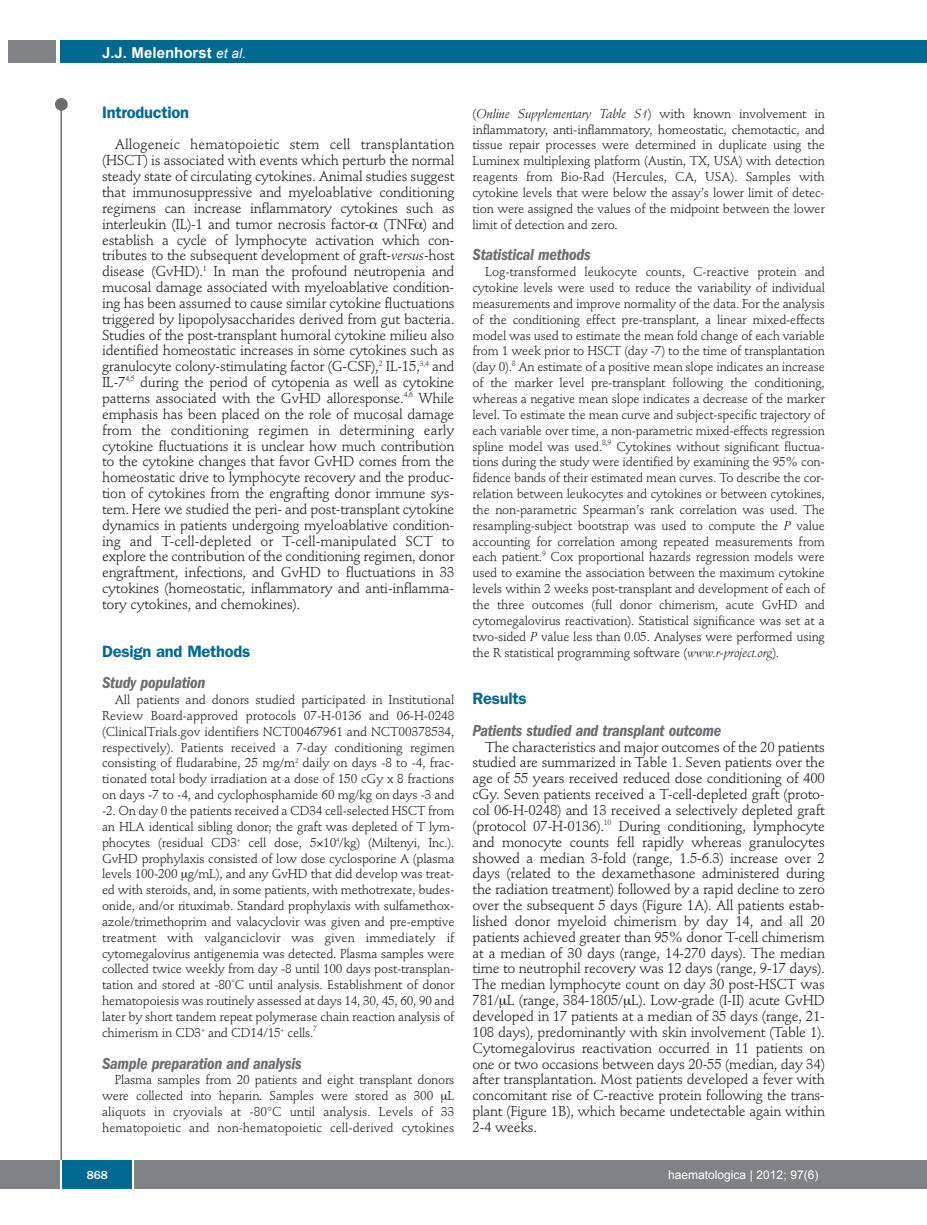
<style>
.page{position:relative;width:927px;height:1225px;background:#fff}
.page>*{position:absolute;margin:0;border:0;box-sizing:border-box;transform-origin:0 0}
.t1{font:italic 600 condensed 16.5px "Franklin Gothic";letter-spacing:-.015em;color:#6c6d70}
.t2{font:600 16.5px "Franklin Gothic";letter-spacing:-.015em;color:#006991}
.t3{font:700 15px "Arial";color:#fff}
.t4{font:14.25px/15.9px "Stempel Schneidler";letter-spacing:-.015em;color:#231f20;text-align:justify}
.t5{font:12.75px/15.9px "Stempel Schneidler";letter-spacing:-.015em;color:#231f20;text-align:justify}
.t6{font:12px "Arial";color:#fff}
.t7{font:500 12px "Franklin Gothic";color:#fff}
.s1{font-weight:400;font-style:italic;font-size:13.5px}
.s2{font-style:italic}
</style>
<div class="page">
<div style="left:911px;top:40px;width:16px;height:22px;background:#006991"></div>
<div style="left:910px;top:1160px;width:17px;height:28px;background:#808285"></div>
<div style="left:55px;top:98px;width:13px;height:13px;background:#6c6d70;border-radius:50%"></div>
<hr style="left:60px;top:101px;width:2px;height:1061px;background:#6c6d70">
<div style="left:60px;top:40px;width:852px;height:22px;background:#006991"></div>
<div style="left:9px;top:40px;width:47px;height:22px;background:#808285"></div>
<div style="left:0;top:1160px;width:911px;height:28px;background:#808285"></div>
<div style="left:62px;top:1160px;width:71px;height:28px;background:#006991"></div>
<hr style="left:60px;top:1160px;width:2px;height:28px;background:#fff">
<svg style="left:133px;top:1160px;width:1px;height:28px"></svg>
<p class="t3" style="left:102px;top:44px;width:145px">J.J. melenhorst <span class="s1">et al.</span></p>
<p class="t2" style="left:102px;top:106px;width:88px">Introduction</p>
<p class="t4" style="left:102px;top:138px;width:354px;text-indent:13px">Allogeneic hematopoietic stem cell transplantation (HSCT) is associated with events which perturb the normal steady state of circulating cytokines. Animal studies suggest that immunosuppressive and myeloablative conditioning regimens can increase inflammatory cytokines such as interleukin (IL)-1 and tumor necrosis factor- (TNF ) and establish a cycle of lymphocyte activation which con&shy;tributes to the subsequent development of graft-<span class="s2">versus</span>-host disease (GvHD).<sup>1</sup> In man the profound neutropenia and mucosal damage associated with myeloablative condition&shy;ing has been assumed to cause similar cytokine fluctuations triggered by lipopolysaccharides derived from gut bacteria.<br>Studies of the post-transplant humoral cytokine milieu also identified homeostatic increases in some cytokines such as granulocyte colony-stimulating factor (G-CSF),<sup>2</sup> IL-15,<sup>3,4</sup> and IL-7<sup>4,5</sup> during the period of cytopenia as well as cytokine patterns associated with the GvHD alloresponse.<sup>4,6</sup> While emphasis has been placed on the role of mucosal damage from the conditioning regimen in determining early cytokine fluctuations it is unclear how much contribution to the cytokine changes that favor GvHD comes from the homeostatic drive to lymphocyte recovery and the produc&shy;tion of cytokines from the engrafting donor immune sys&shy;tem. Here we studied the peri- and post-transplant cytokine dynamics in patients undergoing myeloablative condition&shy;ing and T-cell-depleted or T-cell-manipulated SCT to explore the contribution of the conditioning regimen, donor engraftment, infections, and GvHD to fluctuations in 33 cytokines (homeostatic, inflammatory and anti-inflamma&shy;tory cytokines, and chemokines).</p>
<p class="t2" style="left:102px;top:645px;width:150px">Design and Methods</p>
<p class="t1" style="left:102px;top:676px;width:105px">Study population</p>
<p class="t5" style="left:102px;top:693px;width:354px;text-indent:13px">All patients and donors studied participated in Institutional Review Board-approved protocols 07-H-0136 and 06-H-0248 (ClinicalTrials.gov identifiers NCT00467961 and NCT00378534, respectively). Patients received a 7-day conditioning regimen consisting of fludarabine, 25 mg/m<sup>2</sup> daily on days -8 to -4, frac&shy;tionated total body irradiation at a dose of 150 cGy x 8 fractions on days -7 to -4, and cyclophosphamide 60 mg/kg on days -3 and -2. On day 0 the patients received a CD34 cell-selected HSCT from an HLA identical sibling donor; the graft was depleted of T lym&shy;phocytes (residual CD3<sup>+</sup> cell dose, 5 10<sup>4</sup>/kg) (Miltenyi, Inc.).<br>GvHD prophylaxis consisted of low dose cyclosporine A (plasma levels 100-200 g/mL), and any GvHD that did develop was treat&shy;ed with steroids, and, in some patients, with methotrexate, budes&shy;onide, and/or rituximab. Standard prophylaxis with sulfamethox&shy;azole/trimethoprim and valacyclovir was given and pre-emptive treatment with valganciclovir was given immediately if cytomegalovirus antigenemia was detected. Plasma samples were collected twice weekly from day -8 until 100 days post-transplan&shy;tation and stored at -80˚C until analysis. Establishment of donor hematopoiesis was routinely assessed at days 14, 30, 45, 60, 90 and later by short tandem repeat polymerase chain reaction analysis of chimerism in CD3<sup>+</sup> and CD14/15<sup>+</sup> cells.<sup>7</sup></p>
<p class="t1" style="left:102px;top:1057px;width:201px">Sample preparation and analysis</p>
<p class="t5" style="left:102px;top:1073px;width:354px;text-indent:13px">Plasma samples from 20 patients and eight transplant donors were collected into heparin. Samples were stored as 300 L aliquots in cryovials at -80°C until analysis. Levels of 33 hematopoietic and non-hematopoietic cell-derived cytokines</p>
<p class="t5" style="left:472px;top:107px;width:354px">(<span class="s2">Online Supplementary Table S1</span>) with known involvement in inflammatory, anti-inflammatory, homeostatic, chemotactic, and tissue repair processes were determined in duplicate using the Luminex multiplexing platform (Austin, TX, USA) with detection reagents from Bio-Rad (Hercules, CA, USA). Samples with cytokine levels that were below the assay’s lower limit of detec&shy;tion were assigned the values of the midpoint between the lower limit of detection and zero.</p>
<p class="t1" style="left:472px;top:249px;width:120px">Statistical methods</p>
<p class="t5" style="left:472px;top:265px;width:354px;text-indent:13px">Log-transformed leukocyte counts, C-reactive protein and cytokine levels were used to reduce the variability of individual measurements and improve normality of the data. For the analysis of the conditioning effect pre-transplant, a linear mixed-effects model was used to estimate the mean fold change of each variable from 1 week prior to HSCT (day -7) to the time of transplantation (day 0).<sup>8</sup> An estimate of a positive mean slope indicates an increase of the marker level pre-transplant following the conditioning, whereas a negative mean slope indicates a decrease of the marker level. To estimate the mean curve and subject-specific trajectory of each variable over time, a non-parametric mixed-effects regression spline model was used.<sup>8,9</sup> Cytokines without significant fluctua&shy;tions during the study were identified by examining the 95% con&shy;fidence bands of their estimated mean curves. To describe the cor&shy;relation between leukocytes and cytokines or between cytokines, the non-parametric Spearman’s rank correlation was used. The resampling-subject bootstrap was used to compute the <span class="s2">P</span> value accounting for correlation among repeated measurements from each patient.<sup>9</sup> Cox proportional hazards regression models were used to examine the association between the maximum cytokine levels within 2 weeks post-transplant and development of each of the three outcomes (full donor chimerism, acute GvHD and cytomegalovirus reactivation). Statistical significance was set at a two-sided <span class="s2">P</span> value less than 0.05. Analyses were performed using the R statistical programming software (<span class="s2">www.r-project.org</span>).</p>
<p class="t2" style="left:472px;top:692px;width:56px">Results</p>
<p class="t1" style="left:472px;top:724px;width:250px">Patients studied and transplant outcome</p>
<p class="t4" style="left:472px;top:740px;width:354px;text-indent:13px">The characteristics and major outcomes of the 20 patients studied are summarized in Table 1. Seven patients over the age of 55 years received reduced dose conditioning of 400 cGy. Seven patients received a T-cell-depleted graft (proto&shy;col 06-H-0248) and 13 received a selectively depleted graft (protocol 07-H-0136).<sup>10</sup> During conditioning, lymphocyte and monocyte counts fell rapidly whereas granulocytes showed a median 3-fold (range, 1.5-6.3) increase over 2 days (related to the dexamethasone administered during the radiation treatment) followed by a rapid decline to zero over the subsequent 5 days (Figure 1A). All patients estab&shy;lished donor myeloid chimerism by day 14, and all 20 patients achieved greater than 95% donor T-cell chimerism at a median of 30 days (range, 14-270 days). The median time to neutrophil recovery was 12 days (range, 9-17 days).<br>The median lymphocyte count on day 30 post-HSCT was 781/ L (range, 384-1805/ L). Low-grade (I-II) acute GvHD developed in 17 patients at a median of 35 days (range, 21- 108 days), predominantly with skin involvement (Table 1).<br>Cytomegalovirus reactivation occurred in 11 patients on one or two occasions between days 20-55 (median, day 34) after transplantation. Most patients developed a fever with concomitant rise of C-reactive protein following the trans&shy;plant (Figure 1B), which became undetectable again within 2-4 weeks.</p>
<p class="t7" style="left:87px;top:1171px;width:23px">868</p>
<p class="t6" style="left:668px;top:1168px;width:152px">haematologica | 2012; 97(6)</p>
</div>
